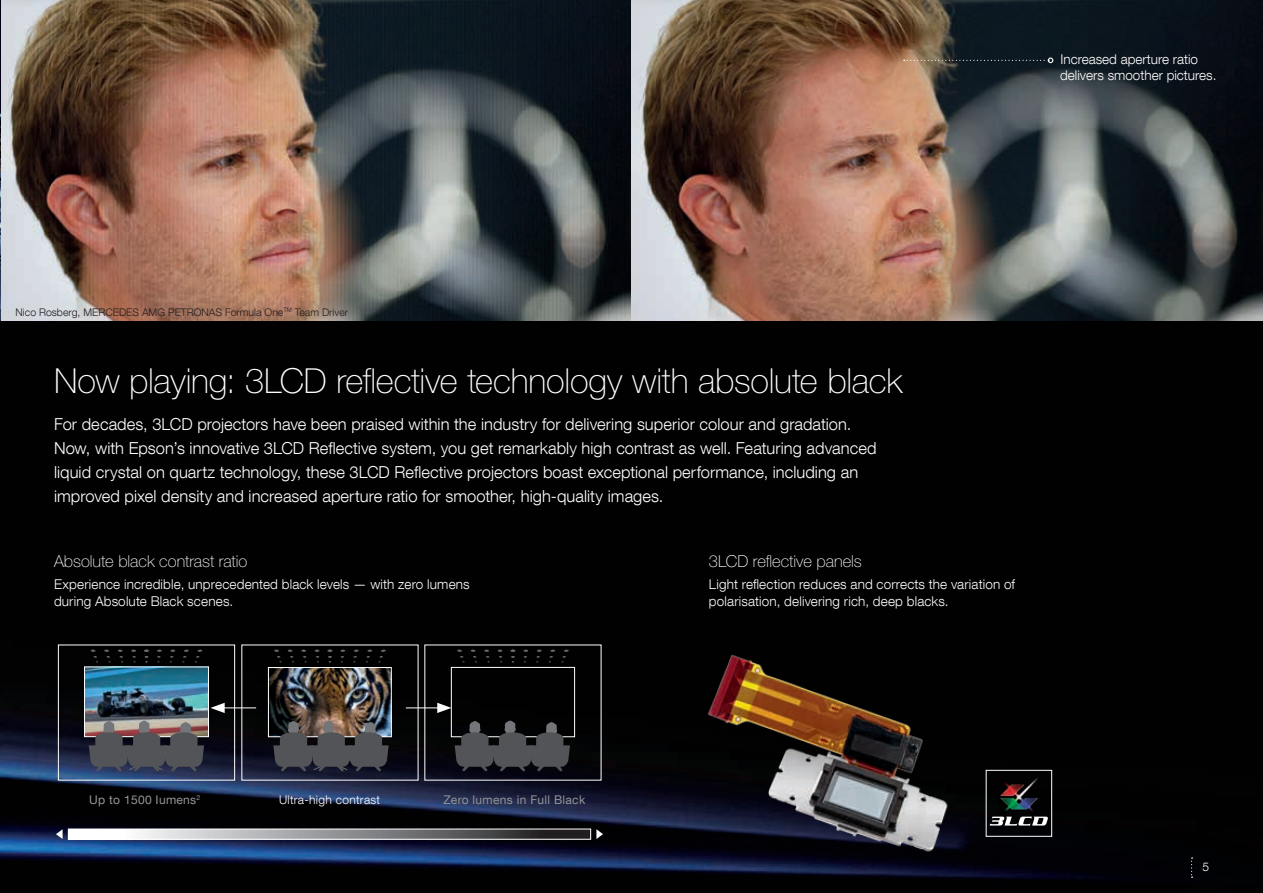
<style>
.page{position:relative;width:1263px;height:893px;background:#fff}
.page>*{position:absolute;margin:0;border:0;box-sizing:border-box;transform-origin:0 0}
.t1{font:100 34.5px "Helvetica Neue LT Pro";letter-spacing:-.005em;color:#fff}
.t2{font:300 16.5px/24px "Helvetica Neue LT Com";letter-spacing:.005em;color:#fff}
.t3{font:100 16.5px "Helvetica Neue LT Pro";color:#fff}
.t4{font:300 13.5px/16.2px "Helvetica Neue LT Com";letter-spacing:.01em;color:#fff}
.t5{font:12px "Helvetica Neue LT Com";letter-spacing:.025em;color:#939598}
.t6{font:300 12px "Helvetica Neue LT Com";letter-spacing:.025em;color:#fff}
.t7{font:300 10.5px "Helvetica Neue LT Com";color:#231f20}
</style>
<div class="page">
<img style="left:0;top:0;width:1263px;height:893px">
<svg style="left:904px;top:58px;width:149px;height:5px"></svg>
<div style="left:986px;top:770px;width:66px;height:67px;border:1px solid #fff"></div>
<svg style="left:990px;top:817px;width:58px;height:8px"></svg>
<img style="left:1000px;top:776px;width:42px;height:38px">
<img style="left:703px;top:652px;width:249px;height:207px">
<svg style="left:70px;top:831px;width:519px;height:7px"></svg>
<div style="left:68px;top:829px;width:523px;height:11px;border:1px solid #fff"></div>
<svg style="left:56px;top:829px;width:7px;height:10px"></svg>
<svg style="left:596px;top:829px;width:7px;height:10px"></svg>
<div style="left:58px;top:644px;width:177px;height:137px;border:1px solid #fff"></div>
<svg style="left:131px;top:650px;width:5px;height:12px"></svg>
<svg style="left:118px;top:650px;width:5px;height:12px"></svg>
<svg style="left:104px;top:650px;width:7px;height:12px"></svg>
<svg style="left:91px;top:650px;width:7px;height:12px"></svg>
<svg style="left:144px;top:650px;width:5px;height:12px"></svg>
<svg style="left:157px;top:650px;width:5px;height:12px"></svg>
<svg style="left:170px;top:650px;width:5px;height:12px"></svg>
<svg style="left:182px;top:650px;width:7px;height:12px"></svg>
<svg style="left:195px;top:650px;width:7px;height:12px"></svg>
<img style="left:86px;top:669px;width:121px;height:66px">
<div style="left:84px;top:667px;width:125px;height:70px;border:1px solid #fff"></div>
<svg style="left:89px;top:720px;width:115px;height:51px;background:#625d61"></svg>
<svg style="left:315px;top:650px;width:4px;height:12px"></svg>
<svg style="left:301px;top:650px;width:6px;height:12px"></svg>
<svg style="left:288px;top:650px;width:6px;height:12px"></svg>
<svg style="left:274px;top:650px;width:8px;height:12px"></svg>
<svg style="left:327px;top:650px;width:5px;height:12px"></svg>
<svg style="left:340px;top:650px;width:5px;height:12px"></svg>
<svg style="left:353px;top:650px;width:6px;height:12px"></svg>
<svg style="left:366px;top:650px;width:6px;height:12px"></svg>
<svg style="left:378px;top:650px;width:8px;height:12px"></svg>
<img style="left:270px;top:669px;width:119px;height:66px">
<div style="left:268px;top:667px;width:123px;height:70px;border:1px solid #fff"></div>
<img style="left:273px;top:720px;width:116px;height:51px">
<hr style="left:221px;top:707px;width:35px;height:1px;background:#fff">
<svg style="left:211px;top:703px;width:14px;height:10px"></svg>
<hr style="left:406px;top:707px;width:35px;height:1px;background:#fff">
<svg style="left:437px;top:703px;width:14px;height:10px"></svg>
<svg style="left:498px;top:650px;width:4px;height:12px"></svg>
<svg style="left:484px;top:650px;width:6px;height:12px"></svg>
<svg style="left:471px;top:650px;width:6px;height:12px"></svg>
<svg style="left:457px;top:650px;width:8px;height:12px"></svg>
<svg style="left:510px;top:650px;width:5px;height:12px"></svg>
<svg style="left:523px;top:650px;width:5px;height:12px"></svg>
<svg style="left:536px;top:650px;width:6px;height:12px"></svg>
<svg style="left:549px;top:650px;width:6px;height:12px"></svg>
<svg style="left:561px;top:650px;width:8px;height:12px"></svg>
<div style="left:451px;top:667px;width:124px;height:70px;border:1px solid #fff"></div>
<svg style="left:455px;top:720px;width:115px;height:51px;background:#38393c"></svg>
<svg style="left:1191px;top:857px;width:1px;height:21px"></svg>
<p class="t4" style="left:1060px;top:50px;width:158px">Increased aperture ratio delivers smoother pictures.</p>
<p class="t7" style="left:16px;top:306px;width:334px">Nico Rosberg, MERCEDES AMG PETRONAS Formula One<sup>TM</sup> Team Driver</p>
<h1 class="t1" style="left:54px;top:361px;width:850px">Now playing: 3LCD reflective technology with absolute black</h1>
<p class="t2" style="left:54px;top:412px;width:824px">For decades, 3LCD projectors have been praised within the industry for delivering superior colour and gradation.<br>Now, with Epson’s innovative 3LCD Reflective system, you get remarkably high contrast as well. Featuring advanced liquid crystal on quartz technology, these 3LCD Reflective projectors boast exceptional performance, including an improved pixel density and increased aperture ratio for smoother, high-quality images.</p>
<p class="t3" style="left:54px;top:552px;width:195px">Absolute black contrast ratio</p>
<p class="t4" style="left:54px;top:576px;width:417px">Experience incredible, unprecedented black levels — with zero lumens during Absolute Black scenes.</p>
<p class="t5" style="left:89px;top:792px;width:113px">Up to 1500 Iumens<sup>2</sup></p>
<p class="t6" style="left:279px;top:792px;width:103px">Ultra-high contrast</p>
<p class="t5" style="left:443px;top:792px;width:143px">Zero lumens in Full Black</p>
<p class="t3" style="left:709px;top:552px;width:154px">3LCD reflective panels</p>
<p class="t4" style="left:709px;top:576px;width:308px">Light reflection reduces and corrects the variation of polarisation, delivering rich, deep blacks.</p>
<p class="t6" style="left:1202px;top:859px;width:8px">5</p>
</div>
